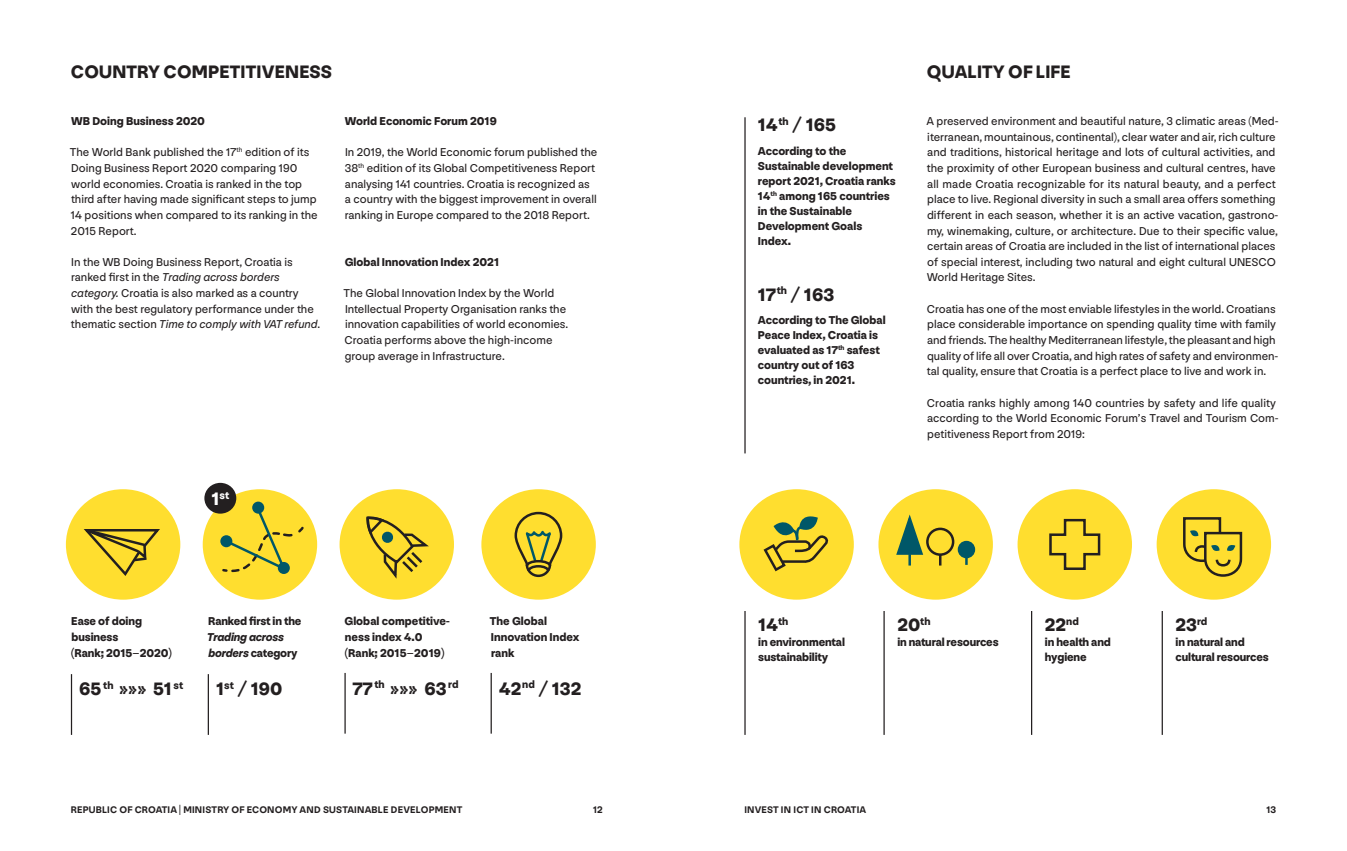
<style>
.page{position:relative;width:1347px;height:851px;background:#fff}
.page>*{position:absolute;margin:0;border:0;box-sizing:border-box;transform-origin:0 0}
.t1{font:900 18.75px "NN Forever Grotesk STD";letter-spacing:.01em;color:#231f20}
.t2{font:11.88px/15.6px "NN Forever Grotesk STD";color:#231f20}
.t3{font:900 11.88px/15px "NN Forever Grotesk STD";color:#231f20}
.t4{font:11.88px "NN Forever Grotesk STD Normal Diagonal";color:#231f20}
.t5{font:11.88px "NN Forever Grotesk STD Black Diagonal";letter-spacing:-.01em;color:#231f20}
.t6{font:900 10.88px "NN Forever Grotesk STD";color:#fff}
.t7{font:700 10px "NN Forever Grotesk STD";letter-spacing:.02em;color:#231f20}
.s1{font-family:"NN Forever Grotesk STD"}
.s2{font-family:"NN Forever Grotesk STD Normal Diagonal"}
.s3{font-size:18.75px}
.s4{font-family:"NN Forever Grotesk STD Black Diagonal";font-weight:400}
</style>
<div class="page">
<div style="left:481px;top:489px;width:115px;height:110px;background:#ffde2f;border-radius:50%"></div>
<hr style="left:71px;top:674px;width:1px;height:60px;background:#231f20">
<div style="left:66px;top:489px;width:114px;height:110px;background:#ffde2f;border-radius:50%"></div>
<hr style="left:208px;top:674px;width:1px;height:60px;background:#231f20">
<hr style="left:344px;top:672px;width:2px;height:61px;background:#231f20">
<hr style="left:490px;top:672px;width:2px;height:61px;background:#231f20">
<div style="left:203px;top:489px;width:114px;height:110px;background:#ffde2f;border-radius:50%"></div>
<div style="left:339px;top:489px;width:115px;height:110px;background:#ffde2f;border-radius:50%"></div>
<hr style="left:744px;top:117px;width:1px;height:336px;background:#231f20">
<div style="left:739px;top:489px;width:114px;height:110px;background:#ffde2f;border-radius:50%"></div>
<div style="left:878px;top:489px;width:115px;height:110px;background:#ffde2f;border-radius:50%"></div>
<div style="left:1017px;top:489px;width:115px;height:110px;background:#ffde2f;border-radius:50%"></div>
<div style="left:1156px;top:489px;width:115px;height:110px;background:#ffde2f;border-radius:50%"></div>
<hr style="left:744px;top:611px;width:1px;height:123px;background:#231f20">
<hr style="left:883px;top:611px;width:1px;height:123px;background:#231f20">
<hr style="left:1031px;top:611px;width:1px;height:123px;background:#231f20">
<hr style="left:1161px;top:611px;width:1px;height:123px;background:#231f20">
<svg style="left:65px;top:519px;width:95px;height:59px"></svg>
<svg style="left:514px;top:511px;width:49px;height:67px"></svg>
<div style="left:926px;top:527px;width:28px;height:28px;border:2px solid #231f20;border-radius:50%"></div>
<svg style="left:939px;top:554px;width:2px;height:11px"></svg>
<div style="left:959px;top:542px;width:15px;height:15px;background:#005768;border-radius:50%"></div>
<div style="left:957px;top:540px;width:18px;height:18px;border:2px solid #005768;border-radius:50%"></div>
<svg style="left:965px;top:557px;width:2px;height:7px"></svg>
<svg style="left:896px;top:515px;width:28px;height:50px"></svg>
<svg style="left:1049px;top:518px;width:52px;height:52px"></svg>
<svg style="left:366px;top:516px;width:63px;height:63px"></svg>
<svg style="left:220px;top:506px;width:85px;height:67px"></svg>
<div style="left:252px;top:501px;width:12px;height:12px;background:#005768;border-radius:50%"></div>
<div style="left:204px;top:483px;width:32px;height:30px;background:#231f20;border-radius:50%"></div>
<svg style="left:763px;top:516px;width:65px;height:56px"></svg>
<svg style="left:1183px;top:517px;width:60px;height:60px"></svg>
<h1 class="t1" style="left:71px;top:60px;width:263px">COUNTRY COMPETITIVENESS</h1>
<p class="t3" style="left:71px;top:114px;width:135px">WB Doing Business 2020</p>
<p class="t2" style="left:70px;top:144px;width:249px">The World Bank published the 17<sup>th</sup> edition of its Doing Business Report 2020 comparing 190 world economies. Croatia is ranked in the top third after having made significant steps to jump 14 positions when compared to its ranking in the 2015 Report.</p>
<p class="t2" style="left:71px;top:254px;width:223px">In the WB Doing Business Report, Croatia is</p>
<p class="t4" style="left:71px;top:270px;width:210px"><span class="s1">ranked first in the</span> Trading across borders</p>
<p class="t2" style="left:71px;top:285px;width:244px"><span class="s2">category.</span> Croatia is also marked as a country with the best regulatory performance under the</p>
<p class="t4" style="left:71px;top:317px;width:251px"><span class="s1">thematic section</span> Time to comply with VAT refund<span class="s1">.</span></p>
<p class="t3" style="left:345px;top:114px;width:153px">World Economic Forum 2019</p>
<p class="t2" style="left:345px;top:144px;width:254px">In 2019, the World Economic forum published the 38<sup>th</sup> edition of its Global Competitiveness Report analysing 141 countries. Croatia is recognized as a country with the biggest improvement in overall ranking in Europe compared to the 2018 Report.</p>
<p class="t3" style="left:345px;top:254px;width:156px">Global Innovation Index 2021</p>
<p class="t2" style="left:343px;top:285px;width:226px">The Global Innovation Index by the World Intellectual Property Organisation ranks the innovation capabilities of world economies.<br>Croatia performs above the high-income group average in Infrastructure.</p>
<p class="t6" style="left:211px;top:488px;width:19px"><span class="s3">1</span>st</p>
<p class="t3" style="left:71px;top:613px;width:102px;line-height:15.6px">Ease of doing business<br>(Rank; 2015 – 2020)</p>
<h1 class="t1" style="left:79px;top:677px;width:105px">65 <sup>th</sup> »»» 51 <sup>st</sup></h1>
<p class="t3" style="left:208px;top:614px;width:95px">Ranked first in the</p>
<p class="t5" style="left:207px;top:629px;width:79px">Trading across</p>
<p class="t3" style="left:208px;top:645px;width:91px"><span class="s4">borders</span> category</p>
<h1 class="t1" style="left:216px;top:677px;width:68px">1<sup>st</sup> / 190</h1>
<p class="t3" style="left:344px;top:613px;width:107px;line-height:15.6px">Global competitive&shy;ness index 4.0 (Rank; 2015 – 2019)</p>
<h1 class="t1" style="left:353px;top:676px;width:107px">77 <sup>th</sup> »»» 63 <sup>rd</sup></h1>
<p class="t3" style="left:490px;top:613px;width:91px;line-height:15.6px">The Global<br>Innovation Index rank</p>
<h1 class="t1" style="left:499px;top:676px;width:84px">42 <sup>nd</sup> / 132</h1>
<h1 class="t1" style="left:758px;top:113px;width:80px">14 <sup>th</sup> / 165</h1>
<p class="t3" style="left:758px;top:144px;width:139px">According to the<br>Sustainable development report 2021, Croatia ranks<br>14<sup>th</sup> among 165 countries in the Sustainable<br>Development Goals<br>Index.</p>
<h1 class="t1" style="left:758px;top:282px;width:78px">17 <sup>th</sup> / 163</h1>
<p class="t3" style="left:758px;top:313px;width:129px">According to The Global<br>Peace Index, Croatia is evaluated as 17<sup>th</sup> safest country out of 163 countries, in 2021.</p>
<h1 class="t1" style="left:927px;top:60px;width:145px">QUALITY OF LIFE</h1>
<p class="t2" style="left:926px;top:113px;width:353px">A preserved environment and beautiful nature, 3 climatic areas (Med&shy;iterranean, mountainous, continental), clear water and air, rich culture and traditions, historical heritage and lots of cultural activities, and the proximity of other European business and cultural centres, have all made Croatia recognizable for its natural beauty, and a perfect place to live. Regional diversity in such a small area offers something different in each season, whether it is an active vacation, gastrono&shy;my, winemaking, culture, or architecture. Due to their specific value, certain areas of Croatia are included in the list of international places of special interest, including two natural and eight cultural UNESCO World Heritage Sites.</p>
<p class="t2" style="left:927px;top:301px;width:353px">Croatia has one of the most enviable lifestyles in the world. Croatians place considerable importance on spending quality time with family and friends. The healthy Mediterranean lifestyle, the pleasant and high quality of life all over Croatia, and high rates of safety and environmen&shy;tal quality, ensure that Croatia is a perfect place to live and work in.</p>
<p class="t2" style="left:927px;top:394px;width:353px">Croatia ranks highly among 140 countries by safety and life quality according to the World Economic Forum’s Travel and Tourism Com&shy;petitiveness Report from 2019:</p>
<h1 class="t1" style="left:758px;top:613px;width:31px">14<sup>th</sup></h1>
<p class="t3" style="left:758px;top:634px;width:88px">in environmental sustainability</p>
<h1 class="t1" style="left:897px;top:613px;width:35px">20<sup>th</sup></h1>
<p class="t3" style="left:897px;top:634px;width:103px">in natural resources</p>
<h1 class="t1" style="left:1045px;top:613px;width:35px">22<sup>nd</sup></h1>
<p class="t3" style="left:1045px;top:634px;width:67px">in health and hygiene</p>
<h1 class="t1" style="left:1175px;top:613px;width:33px">23<sup>rd</sup></h1>
<p class="t3" style="left:1175px;top:634px;width:95px">in natural and cultural resources</p>
<p class="t7" style="left:71px;top:803px;width:393px">REPUBLIC OF CROATIA | MINISTRY OF ECONOMY AND SUSTAINABLE DEVELOPMENT</p>
<p class="t7" style="left:593px;top:803px;width:11px">12</p>
<p class="t7" style="left:744px;top:803px;width:123px">INVEST IN ICT IN CROATIA</p>
<p class="t7" style="left:1266px;top:803px;width:11px">13</p>
</div>
